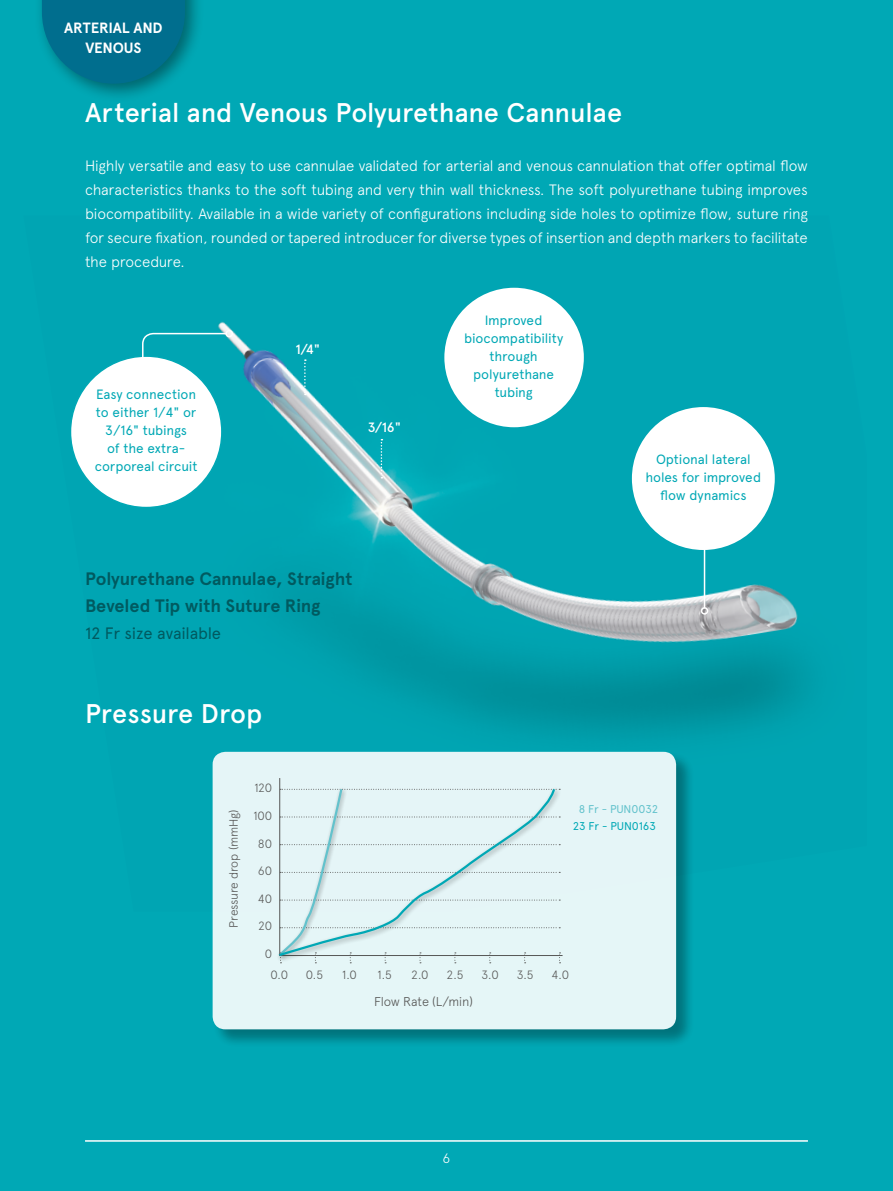
<style>
.page{position:relative;width:893px;height:1191px;background:#00a8b5}
.page>*{position:absolute;margin:0;border:0;box-sizing:border-box;transform-origin:0 0}
.t1{font:500 27px "Apercu Pro";color:#fff}
.t2{font:700 18px/27px "Apercu Pro";letter-spacing:-.005em;color:#005a60}
.t3{font:16.5px "Apercu Pro";letter-spacing:-.01em;color:#005a60}
.t4{font:300 15px/24px "Apercu Pro";letter-spacing:-.015em;color:#fff;text-align:justify}
.t5{font:700 14.85px/20.2px "Apercu Pro";letter-spacing:-.01em;color:#fff;text-align:center}
.t6{font:13.5px/18px "Apercu Pro";letter-spacing:-.01em;color:#00a8b5;text-align:center}
.t7{font:500 13.5px "Apercu Pro";color:#fff}
.t8{font:300 13.5px "Apercu Pro";color:#fff}
.t9{font:300 12.75px "Apercu Pro";letter-spacing:-.02em;color:#575756}
.t10{font:300 12px/21.3px "Apercu Pro";letter-spacing:-.015em;color:#575756}
.t11{font:11.25px "Apercu Pro";letter-spacing:-.005em;color:#00a8b5}
.t12{font:11.25px "Apercu Pro";letter-spacing:-.01em;color:#63c2cc}
</style>
<div class="page">
<img style="left:117px;top:287px;width:694px;height:452px">
<div style="left:444px;top:288px;width:140px;height:139px;background:#fff;border-radius:50%"></div>
<svg style="left:381px;top:439px;width:1px;height:39px"></svg>
<svg style="left:304px;top:359px;width:2px;height:36px"></svg>
<div style="left:70px;top:356px;width:152px;height:151px;background:#fff;border-radius:50%"></div>
<svg style="left:703px;top:547px;width:21px;height:62px"></svg>
<div style="left:701px;top:607px;width:7px;height:7px;border:2px solid #fff;border-radius:50%"></div>
<svg style="left:141px;top:332px;width:87px;height:28px"></svg>
<div style="left:226px;top:330px;width:7px;height:7px;border:2px solid #fff;border-radius:50%"></div>
<div style="left:632px;top:407px;width:143px;height:143px;background:#fff;border-radius:50%"></div>
<div style="left:212px;top:751px;width:483px;height:297px;background:#000;opacity:.35"></div>
<div style="left:213px;top:752px;width:463px;height:277px;background:#e5f6f7;border-radius:13px"></div>
<div style="left:277px;top:786px;width:285px;height:176px;background:#000;opacity:.4"></div>
<svg style="left:278px;top:787px;width:279px;height:170px"></svg>
<div style="left:34px;top:0;width:171px;height:103px;background:#000;opacity:.4"></div>
<svg style="left:42px;top:0;width:143px;height:84px;background:#007490"></svg>
<hr style="left:85px;top:1140px;width:723px;height:1px;background:#fff">
<p class="t5" style="left:64px;top:16px;width:100px">ARTERIAL AND<br>VENOUS</p>
<h1 class="t1" style="left:85px;top:92px;width:539px">Arterial and Venous Polyurethane Cannulae</h1>
<p class="t4" style="left:85px;top:152px;width:724px">Highly versatile and easy to use cannulae validated for arterial and venous cannulation that offer optimal flow characteristics thanks to the soft tubing and very thin wall thickness. The soft polyurethane tubing improves biocompatibility. Available in a wide variety of configurations including side holes to optimize flow, suture ring for secure fixation, rounded or tapered introducer for diverse types of insertion and depth markers to facilitate the procedure.</p>
<p class="t6" style="left:95px;top:384px;width:104px">Easy connection to either 1/4" or<br>3/16" tubings<br>of the extra&shy;corporeal circuit</p>
<p class="t7" style="left:295px;top:339px;width:26px">1/4"</p>
<p class="t7" style="left:368px;top:417px;width:35px">3/16"</p>
<p class="t2" style="left:85px;top:564px;width:269px">Polyurethane Cannulae, Straight<br>Beveled Tip with Suture Ring</p>
<p class="t3" style="left:85px;top:620px;width:138px">12 Fr size available</p>
<h1 class="t1" style="left:85px;top:693px;width:179px">Pressure Drop</h1>
<p class="t6" style="left:464px;top:310px;width:101px">Improved biocompatibility through polyurethane tubing</p>
<p class="t6" style="left:646px;top:449px;width:117px">Optional lateral holes for improved flow dynamics</p>
<p class="t10" style="left:222px;top:927px;width:120px;rotate:-90deg">Pressure drop (mmHg)</p>
<p class="t10" style="left:254px;top:776px;width:19px">120</p>
<p class="t10" style="left:253px;top:804px;width:20px">100</p>
<p class="t10" style="left:258px;top:831px;width:16px">80</p>
<p class="t10" style="left:258px;top:859px;width:16px">60</p>
<p class="t10" style="left:258px;top:887px;width:16px">40</p>
<p class="t10" style="left:258px;top:914px;width:15px">20</p>
<p class="t10" style="left:271px;top:942px;width:19px;text-indent:-6px">0<br>0.0</p>
<p class="t12" style="left:579px;top:800px;width:81px">8 Fr - PUN0032</p>
<p class="t11" style="left:573px;top:817px;width:85px">23 Fr - PUN0163</p>
<p class="t10" style="left:306px;top:963px;width:19px">0.5</p>
<p class="t10" style="left:342px;top:963px;width:16px">1.0</p>
<p class="t10" style="left:378px;top:963px;width:16px">1.5</p>
<p class="t10" style="left:411px;top:963px;width:19px">2.0</p>
<p class="t10" style="left:446px;top:963px;width:19px">2.5</p>
<p class="t10" style="left:481px;top:963px;width:19px">3.0</p>
<p class="t10" style="left:517px;top:963px;width:18px">3.5</p>
<p class="t10" style="left:551px;top:963px;width:19px">4.0</p>
<p class="t9" style="left:374px;top:991px;width:100px">Flow Rate (L/min)</p>
<p class="t8" style="left:443px;top:1148px;width:9px">6</p>
</div>
